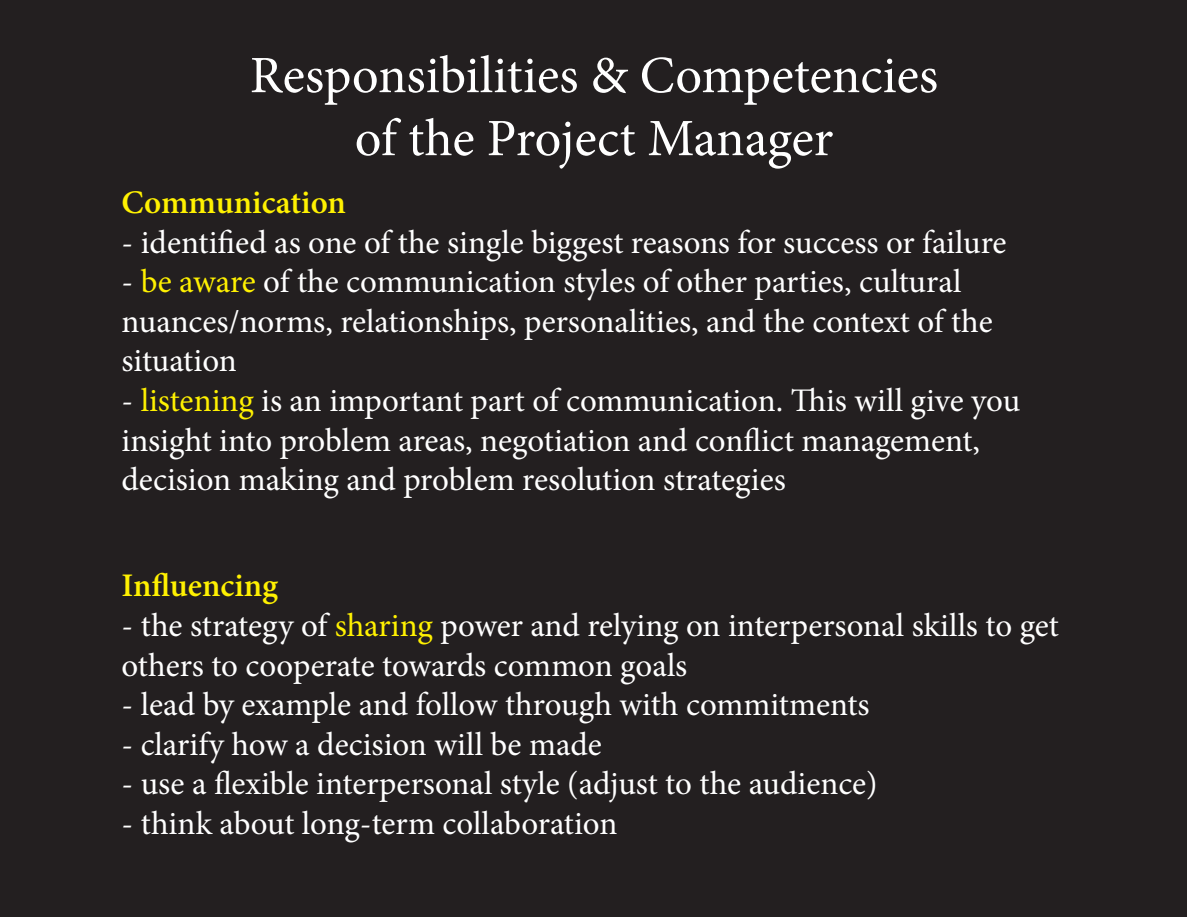
<style>
.page{position:relative;width:1188px;height:918px;background:#fff}
.page>*{position:absolute;margin:0;border:0;box-sizing:border-box;transform-origin:0 0}
.t1{font:52.5px/63px "Minion Pro";color:#fff;text-align:center}
.t2{font:33px/39.6px "Minion Pro";color:#fff}
.t3{font:600 33px "Minion Pro";color:#fff101}
.s1{color:#fff101}
</style>
<div class="page">
<div style="left:1px;top:1px;width:1186px;height:916px;background:#231f20"></div>
<h1 class="t1" style="left:250px;top:44px;width:690px">Responsibilities &amp; Competencies of the Project Manager</h1>
<p class="t3" style="left:122px;top:180px;width:226px">Communication</p>
<p class="t2" style="left:122px;top:222px;width:887px">- identified as one of the single biggest reasons for success or failure</p>
<p class="t2" style="left:122px;top:262px;width:873px">- <span class="s1">be aware</span> of the communication styles of other parties, cultural nuances/norms, relationships, personalities, and the context of the situation</p>
<p class="t2" style="left:122px;top:381px;width:900px">- <span class="s1">listening</span> is an important part of communication. This will give you insight into problem areas, negotiation and conflict management, decision making and problem resolution strategies</p>
<p class="t3" style="left:122px;top:563px;width:158px">Influencing</p>
<p class="t2" style="left:122px;top:606px;width:939px">- the strategy of <span class="s1">sharing</span> power and relying on interpersonal skills to get others to cooperate towards common goals</p>
<p class="t2" style="left:122px;top:685px;width:750px">- lead by example and follow through with commitments</p>
<p class="t2" style="left:122px;top:725px;width:482px">- clarify how a decision will be made</p>
<p class="t2" style="left:122px;top:764px;width:758px">- use a flexible interpersonal style (adjust to the audience)</p>
<p class="t2" style="left:122px;top:804px;width:497px">- think about long-term collaboration</p>
</div>
